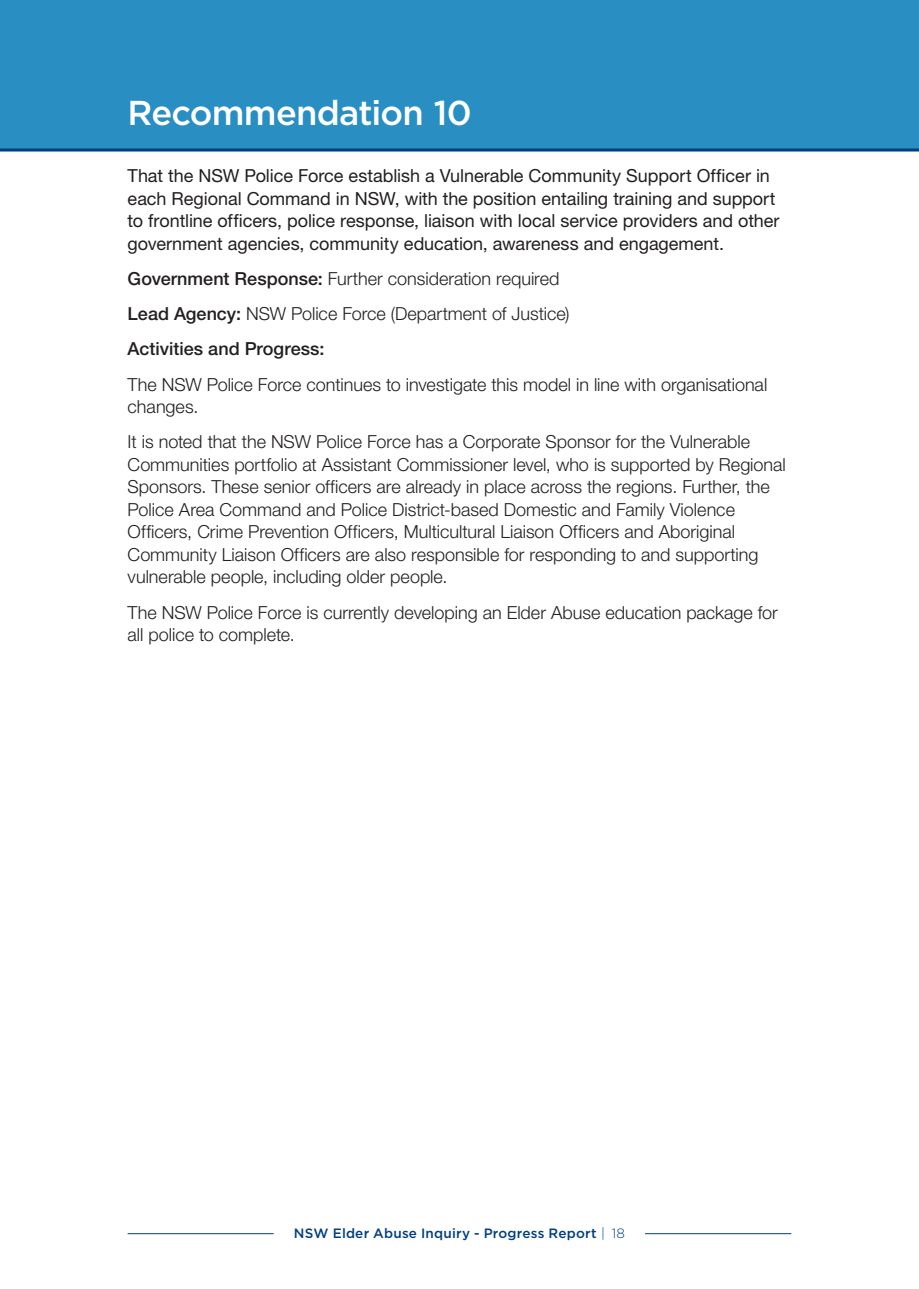
<style>
.page{position:relative;width:919px;height:1289px;background:#fff}
.page>*{position:absolute;margin:0;border:0;box-sizing:border-box;transform-origin:0 0}
._001_heading_level_1{font:500 34.5px "Gotham";letter-spacing:-.025em;color:#fff}
._002_Body_copy{font:300 18px/22.5px "Helvetica Neue LT Std";color:#231f20}
._002_Body_copy-2{font:18px/22.5px "Helvetica Neue LT Std";letter-spacing:-.005em;color:#231f20}
._002_Body_copy-3{font:500 18px "Helvetica Neue LT Std";color:#231f20}
.t1{font:500 13.5px "Gotham";letter-spacing:.015em;color:#003e7e}
.s1{font-weight:500}
.s2{font-weight:300}
</style>
<div class="page">
<hr style="left:128px;top:1233px;width:146px;height:1px;background:#003e7e">
<hr style="left:645px;top:1233px;width:146px;height:1px;background:#003e7e">
<div style="left:0;top:0;width:918px;height:150px;background:#298ec2"></div>
<hr style="left:0;top:148px;width:918px;height:3px;background:#003e7e">
<p class="_001_heading_level_1" style="left:128px;top:91px;width:346px">Recommendation 10</p>
<p class="_002_Body_copy-2" style="left:128px;top:164px;width:653px">That the NSW Police Force establish a Vulnerable Community Support Officer in each Regional Command in NSW, with the position entailing training and support to frontline officers, police response, liaison with local service providers and other government agencies, community education, awareness and engagement.</p>
<p class="_002_Body_copy" style="left:128px;top:267px;width:433px"><span class="s1">Government Response:</span> Further consideration required</p>
<p class="_002_Body_copy" style="left:128px;top:302px;width:443px"><span class="s1">Lead Agency:</span> NSW Police Force (Department of Justice)</p>
<p class="_002_Body_copy-3" style="left:128px;top:338px;width:198px">Activities and Progress:</p>
<p class="_002_Body_copy" style="left:128px;top:372px;width:641px">The NSW Police Force continues to investigate this model in line with organisational changes.</p>
<p class="_002_Body_copy" style="left:128px;top:430px;width:659px">It is noted that the NSW Police Force has a Corporate Sponsor for the Vulnerable Communities portfolio at Assistant Commissioner level, who is supported by Regional Sponsors. These senior officers are already in place across the regions. Further, the Police Area Command and Police District-based Domestic and Family Violence Officers, Crime Prevention Officers, Multicultural Liaison Officers and Aboriginal Community Liaison Officers are also responsible for responding to and supporting vulnerable people, including older people.</p>
<p class="_002_Body_copy" style="left:128px;top:600px;width:651px">The NSW Police Force is currently developing an Elder Abuse education package for all police to complete.</p>
<p class="t1" style="left:294px;top:1223px;width:332px">NSW Elder Abuse Inquiry - Progress Report <span class="s2">| 18</span></p>
</div>
